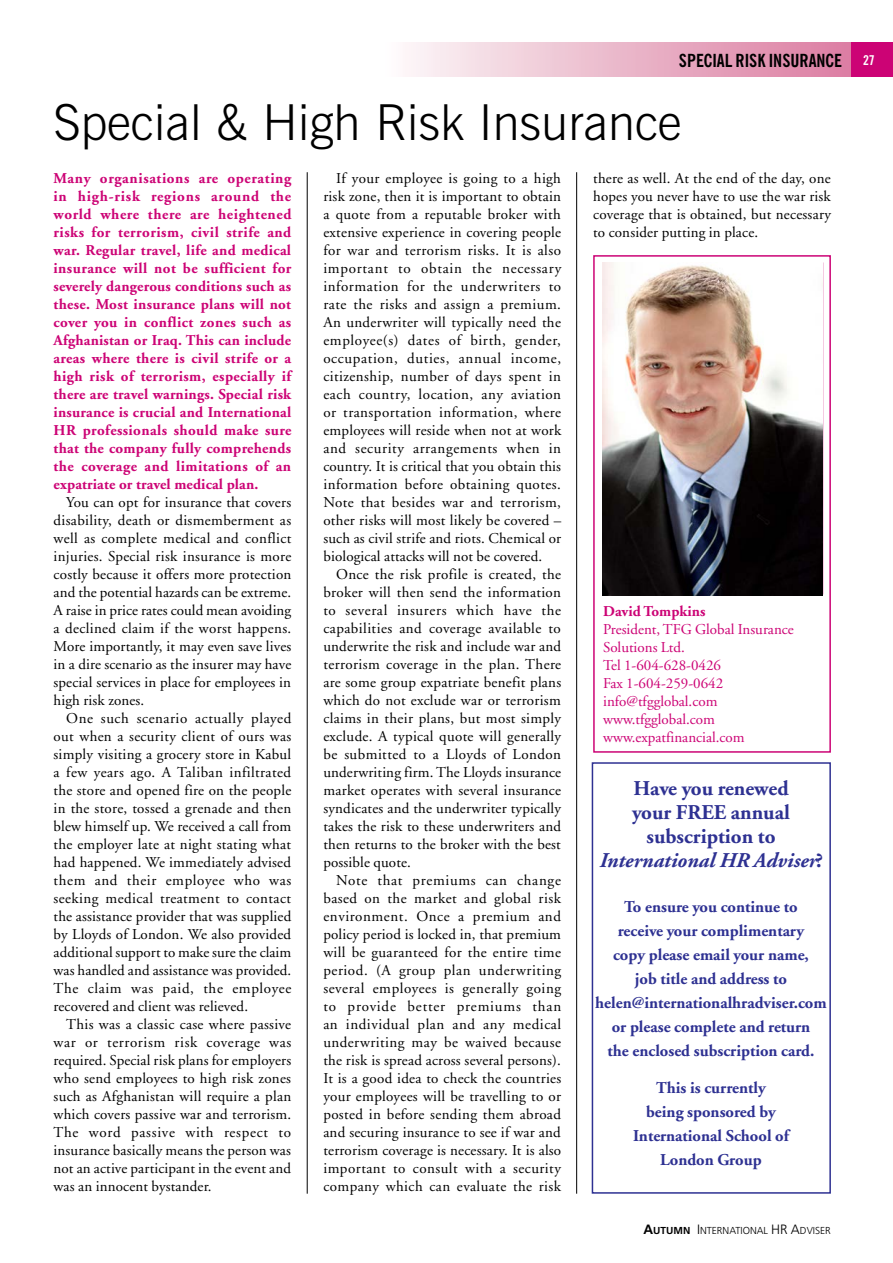
<style>
.page{position:relative;width:893px;height:1263px;background:#fff}
.page>*{position:absolute;margin:0;border:0;box-sizing:border-box;transform-origin:0 0}
.t1{font:300 49.5px "News Gothic BT";color:#000}
.t2{font:700 21px/24px "Adobe Garamond";color:#2e3192;text-align:center}
.t3{font:700 condensed 18px "News Gothic BT";color:#000}
.t4{font:700 16.5px/24px "Adobe Garamond";color:#2e3192;text-align:center}
.t5{font:15px/18px "Adobe Garamond";letter-spacing:.01em;color:#000;text-align:justify}
.t6{font:700 15px/18px "Adobe Garamond";letter-spacing:.01em;color:#cc0375;text-align:justify}
.t7{font:15px/18px "Adobe Garamond";color:#cc0375}
.t8{font:300 10.2px "Frutiger";color:#000}
.s1{font-size:13.5px;color:#fff}
.s2{font-style:italic}
.s3{font-weight:700;font-size:13.5px}
.s4{font-weight:700}
.s5{font-size:13.5px}
</style>
<div class="page">
<div style="left:850px;top:43px;width:43px;height:34px;background:#cc0375"></div>
<div style="left:383px;top:43px;width:467px;height:34px;background:linear-gradient(to right,#fcfafa,#db7ba0)"></div>
<hr style="left:576px;top:172px;width:1px;height:1022px;background:#000">
<hr style="left:307px;top:172px;width:1px;height:1022px;background:#000">
<div style="left:593px;top:255px;width:238px;height:498px;border:2px solid #cc0375"></div>
<div style="left:592px;top:762px;width:239px;height:432px;border:2px solid #2e3192"></div>
<img style="left:602px;top:262px;width:221px;height:334px">
<p class="t3" style="left:679px;top:49px;width:197px">SPECIAL RISK INSURANCE <span class="s1">27</span></p>
<h1 class="t1" style="left:54px;top:92px;width:629px">Special &amp; High Risk Insurance</h1>
<p class="t6" style="left:54px;top:170px;width:239px">Many organisations are operating in high-risk regions around the world where there are heightened risks for terrorism, civil strife and war. Regular travel, life and medical insurance will not be sufficient for severely dangerous conditions such as these. Most insurance plans will not cover you in conflict zones such as Afghanistan or Iraq. This can include areas where there is civil strife or a high risk of terrorism, especially if there are travel warnings. Special risk insurance is crucial and International HR professionals should make sure that the company fully comprehends the coverage and limitations of an expatriate or travel medical plan.</p>
<p class="t5" style="left:54px;top:494px;width:239px;text-indent:13px">You can opt for insurance that covers disability, death or dismemberment as well as complete medical and conflict injuries. Special risk insurance is more costly because it offers more protection and the potential hazards can be extreme.<br>A raise in price rates could mean avoiding a declined claim if the worst happens.<br>More importantly, it may even save lives in a dire scenario as the insurer may have special services in place for employees in high risk zones.</p>
<p class="t5" style="left:54px;top:710px;width:239px;text-indent:13px">One such scenario actually played out when a security client of ours was simply visiting a grocery store in Kabul a few years ago. A Taliban infiltrated the store and opened fire on the people in the store, tossed a grenade and then blew himself up. We received a call from the employer late at night stating what had happened. We immediately advised them and their employee who was seeking medical treatment to contact the assistance provider that was supplied by Lloyds of London. We also provided additional support to make sure the claim was handled and assistance was provided.<br>The claim was paid, the employee recovered and client was relieved.</p>
<p class="t5" style="left:54px;top:1016px;width:239px;text-indent:13px">This was a classic case where passive war or terrorism risk coverage was required. Special risk plans for employers who send employees to high risk zones such as Afghanistan will require a plan which covers passive war and terrorism.<br>The word passive with respect to insurance basically means the person was not an active participant in the event and was an innocent bystander.</p>
<p class="t5" style="left:323px;top:170px;width:239px;text-indent:13px">If your employee is going to a high risk zone, then it is important to obtain a quote from a reputable broker with extensive experience in covering people for war and terrorism risks. It is also important to obtain the necessary information for the underwriters to rate the risks and assign a premium.<br>An underwriter will typically need the employee(s) dates of birth, gender, occupation, duties, annual income, citizenship, number of days spent in each country, location, any aviation or transportation information, where employees will reside when not at work and security arrangements when in country. It is critical that you obtain this information before obtaining quotes.<br>Note that besides war and terrorism, other risks will most likely be covered – such as civil strife and riots. Chemical or biological attacks will not be covered.</p>
<p class="t5" style="left:323px;top:566px;width:239px;text-indent:13px">Once the risk profile is created, the broker will then send the information to several insurers which have the capabilities and coverage available to underwrite the risk and include war and terrorism coverage in the plan. There are some group expatriate benefit plans which do not exclude war or terrorism claims in their plans, but most simply exclude. A typical quote will generally be submitted to a Lloyds of London underwriting firm. The Lloyds insurance market operates with several insurance syndicates and the underwriter typically takes the risk to these underwriters and then returns to the broker with the best possible quote.</p>
<p class="t5" style="left:323px;top:872px;width:239px;text-indent:13px">Note that premiums can change based on the market and global risk environment. Once a premium and policy period is locked in, that premium will be guaranteed for the entire time period. (A group plan underwriting several employees is generally going to provide better premiums than an individual plan and any medical underwriting may be waived because the risk is spread across several persons).<br>It is a good idea to check the countries your employees will be travelling to or posted in before sending them abroad and securing insurance to see if war and terrorism coverage is necessary. It is also important to consult with a security company which can evaluate the risk</p>
<p class="t5" style="left:593px;top:170px;width:239px">there as well. At the end of the day, one hopes you never have to use the war risk coverage that is obtained, but necessary to consider putting in place.</p>
<p class="t6" style="left:603px;top:602px;width:104px">David Tompkins</p>
<p class="t7" style="left:603px;top:620px;width:192px">President, TFG Global Insurance<br>Solutions Ltd.<br>Tel 1-604-628-0426<br>Fax 1-604-259-0642 info@tfgglobal.com www.tfgglobal.com www.expatfinancial.com</p>
<h2 class="t2" style="left:599px;top:776px;width:226px">Have you renewed<br>your FREE annual subscription to<br><span class="s2">International HR Adviser</span>?</h2>
<p class="t4" style="left:595px;top:895px;width:233px">To ensure you continue to<br>receive your complimentary<br>copy please email your name,<br>job title and address to helen@internationalhradviser.com or please complete and return<br>the enclosed subscription card.</p>
<p class="t4" style="left:633px;top:1076px;width:157px">This is currently<br>being sponsored by<br>International School of<br>London Group</p>
<p class="t8" style="left:643px;top:1224px;width:189px"><span class="s3">A</span><span class="s4">UTUMN</span> <span class="s5">I</span>NTERNATIONAL <span class="s5">HR A</span>DVISER</p>
</div>
